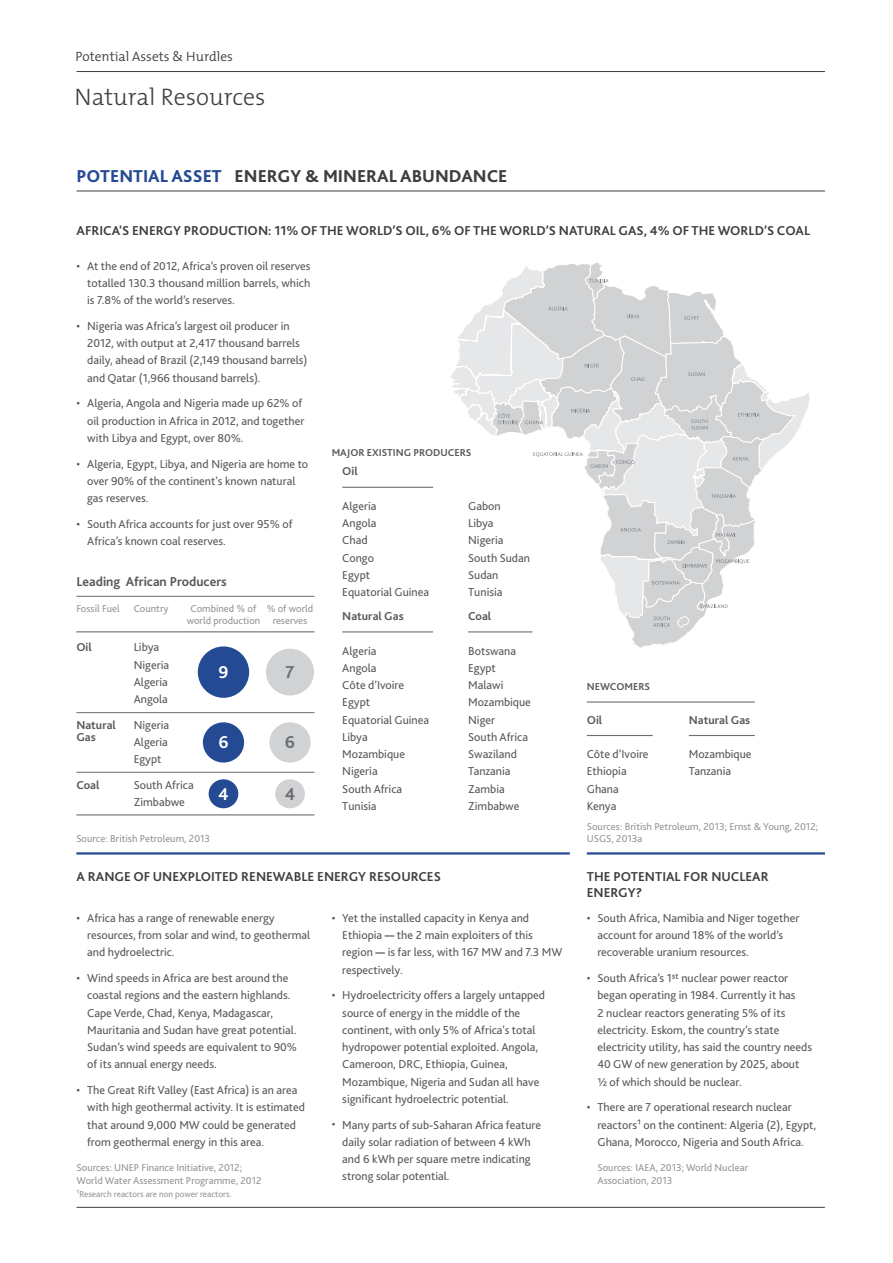
<style>
.page{position:relative;width:893px;height:1263px;background:#fff}
.page>*{position:absolute;margin:0;border:0;box-sizing:border-box;transform-origin:0 0}
.t1{font:300 24px "The Mix 3";color:#3e3e3f}
.t2{font:800 18px "Bliss 2";color:#3e3e3f}
.t3{font:700 18px "Bliss 2";color:#6c6d70}
.t4{font:700 18px "Bliss 2";color:#fff}
.t5{font:700 13.5px/16.2px "Bliss 2";color:#3e3e3f}
.t6{font:700 13.5px "Bliss 2";color:#57585a}
.t7{font:300 13.5px "The Mix 4";color:#3e3e3f}
.t8{font:12px/17.2px "Bliss 2";color:#57585a}
.t9{font:700 12px/12px "Bliss 2";color:#57585a}
.t10{font:10.5px/12.6px "Bliss 2";color:#939598}
.t11{font:700 10.5px "Bliss 2";color:#57585a}
.t12{font:9px "Bliss 2";color:#939598}
.s1{color:#234a93}
.s2{font-weight:800}
</style>
<div class="page">
<hr style="left:77px;top:191px;width:748px;height:1px;background:#3e3e3f">
<hr style="left:77px;top:1207px;width:748px;height:1px;background:#3e3e3f">
<hr style="left:77px;top:71px;width:748px;height:1px;background:#3e3e3f">
<svg style="left:795px;top:393px;width:15px;height:41px"></svg>
<svg style="left:451px;top:263px;width:344px;height:385px"></svg>
<hr style="left:342px;top:487px;width:91px;height:1px;background:#6c6d70">
<hr style="left:587px;top:735px;width:66px;height:1px;background:#6c6d70">
<hr style="left:587px;top:701px;width:168px;height:2px;background:#6c6d70">
<hr style="left:689px;top:735px;width:66px;height:1px;background:#6c6d70">
<hr style="left:342px;top:631px;width:91px;height:1px;background:#6c6d70">
<hr style="left:468px;top:631px;width:64px;height:1px;background:#6c6d70">
<hr style="left:76px;top:852px;width:494px;height:2px;background:#234a93">
<hr style="left:587px;top:852px;width:238px;height:2px;background:#234a93">
<hr style="left:76px;top:631px;width:238px;height:1px;background:#6c6d70">
<hr style="left:76px;top:814px;width:238px;height:1px;background:#6c6d70">
<hr style="left:76px;top:712px;width:238px;height:1px;background:#6c6d70">
<hr style="left:76px;top:596px;width:238px;height:1px;background:#6c6d70">
<hr style="left:76px;top:772px;width:238px;height:1px;background:#6c6d70">
<div style="left:269px;top:722px;width:42px;height:40px;background:#d1d2d4;border-radius:50%"></div>
<div style="left:198px;top:646px;width:51px;height:52px;background:#234a93;border-radius:50%"></div>
<div style="left:203px;top:722px;width:41px;height:40px;background:#234a93;border-radius:50%"></div>
<div style="left:209px;top:779px;width:29px;height:29px;background:#234a93;border-radius:50%"></div>
<div style="left:275px;top:779px;width:30px;height:29px;background:#d1d2d4;border-radius:50%"></div>
<div style="left:266px;top:649px;width:48px;height:46px;background:#d1d2d4;border-radius:50%"></div>
<p class="t7" style="left:75px;top:46px;width:159px">Potential Assets &amp; Hurdles</p>
<h1 class="t1" style="left:75px;top:77px;width:192px">Natural Resources</h1>
<h2 class="t2" style="left:77px;top:165px;width:432px"><span class="s1">POTENTIAL ASSET</span> ENERGY &amp; MINERAL ABUNDANCE</h2>
<p class="t5" style="left:77px;top:222px;width:735px">AFRICA'S ENERGY PRODUCTION: 11% OF THE WORLD’S OIL, 6% OF THE WORLD’S NATURAL GAS, 4% OF THE WORLD’S COAL</p>
<p class="t8" style="left:87px;top:257px;width:225px;text-align:justify">At the end of 2012, Africa’s proven oil reserves totalled 130.3 thousand million barrels, which is 7.8% of the world’s reserves.</p>
<p class="t8" style="left:87px;top:317px;width:222px">Nigeria was Africa’s largest oil producer in 2012, with output at 2,417 thousand barrels daily, ahead of Brazil (2,149 thousand barrels) and Qatar (1,966 thousand barrels).</p>
<p class="t8" style="left:87px;top:394px;width:218px;text-align:justify">Algeria, Angola and Nigeria made up 62% of oil production in Africa in 2012, and together with Libya and Egypt, over 80%.</p>
<p class="t8" style="left:87px;top:455px;width:223px">Algeria, Egypt, Libya, and Nigeria are home to over 90% of the continent's known natural gas reserves.</p>
<p class="t8" style="left:87px;top:515px;width:207px">South Africa accounts for just over 95% of<br>Africa’s known coal reserves.</p>
<p class="t8" style="left:77px;top:257px;width:5px">•</p>
<p class="t8" style="left:77px;top:317px;width:5px">•</p>
<p class="t8" style="left:77px;top:394px;width:5px">•</p>
<p class="t11" style="left:332px;top:446px;width:141px">MAJOR EXISTING PRODUCERS</p>
<p class="t8" style="left:77px;top:455px;width:5px">•</p>
<p class="t9" style="left:342px;top:465px;width:17px">Oil</p>
<p class="t8" style="left:342px;top:497px;width:88px">Algeria<br>Angola<br>Chad<br>Congo<br>Egypt<br>Equatorial Guinea</p>
<p class="t8" style="left:468px;top:497px;width:63px">Gabon<br>Libya<br>Nigeria<br>South Sudan<br>Sudan<br>Tunisia</p>
<p class="t8" style="left:77px;top:515px;width:5px">•</p>
<p class="t6" style="left:76px;top:573px;width:152px">Leading African Producers</p>
<p class="t10" style="left:187px;top:602px;width:75px;text-align:center">Combined % of world production</p>
<p class="t10" style="left:267px;top:602px;width:48px;text-align:center">% of world reserves</p>
<p class="t10" style="left:76px;top:602px;width:45px">Fossil Fuel</p>
<p class="t10" style="left:134px;top:602px;width:36px">Country</p>
<p class="t8" style="left:134px;top:638px;width:37px">Libya<br>Nigeria<br>Algeria<br>Angola</p>
<p class="t8" style="left:134px;top:716px;width:37px;text-align:justify">Nigeria Algeria Egypt</p>
<p class="t8" style="left:134px;top:776px;width:61px">South Africa<br>Zimbabwe</p>
<p class="t9" style="left:342px;top:610px;width:63px">Natural Gas</p>
<p class="t9" style="left:468px;top:610px;width:25px">Coal</p>
<p class="t9" style="left:76px;top:641px;width:17px">Oil</p>
<p class="t8" style="left:342px;top:642px;width:88px">Algeria<br>Angola<br>Côte d’Ivoire<br>Egypt<br>Equatorial Guinea<br>Libya<br>Mozambique<br>Nigeria<br>South Africa<br>Tunisia</p>
<p class="t8" style="left:468px;top:642px;width:64px">Botswana<br>Egypt<br>Malawi<br>Mozambique<br>Niger<br>South Africa<br>Swaziland<br>Tanzania<br>Zambia<br>Zimbabwe</p>
<h2 class="t4" style="left:218px;top:661px;width:12px">9</h2>
<h2 class="t3" style="left:286px;top:661px;width:10px">7</h2>
<p class="t11" style="left:587px;top:680px;width:65px">NEWCOMERS</p>
<p class="t9" style="left:587px;top:713px;width:17px">Oil</p>
<p class="t9" style="left:689px;top:713px;width:63px">Natural Gas</p>
<p class="t9" style="left:76px;top:718px;width:41px">Natural<br>Gas</p>
<h2 class="t4" style="left:218px;top:731px;width:12px">6</h2>
<h2 class="t4" style="left:218px;top:783px;width:12px">4</h2>
<h2 class="t3" style="left:285px;top:783px;width:12px">4</h2>
<h2 class="t3" style="left:285px;top:731px;width:12px">6</h2>
<p class="t8" style="left:587px;top:745px;width:63px">Côte d’Ivoire<br>Ethiopia<br>Ghana<br>Kenya</p>
<p class="t8" style="left:689px;top:745px;width:64px">Mozambique<br>Tanzania</p>
<p class="t9" style="left:76px;top:779px;width:25px">Coal</p>
<p class="t10" style="left:76px;top:832px;width:135px">Source: British Petroleum, 2013</p>
<p class="t10" style="left:587px;top:820px;width:233px">Sources: British Petroleum, 2013; Ernst &amp; Young, 2012;<br>USGS, 2013a</p>
<p class="t5" style="left:77px;top:868px;width:366px">A RANGE OF UNEXPLOITED RENEWABLE ENERGY RESOURCES</p>
<p class="t5" style="left:587px;top:868px;width:183px">THE POTENTIAL FOR NUCLEAR<br>ENERGY?</p>
<p class="t8" style="left:77px;top:909px;width:5px">•</p>
<p class="t8" style="left:597px;top:909px;width:202px">South Africa, Namibia and Niger together account for around 18% of the world’s recoverable uranium resources.</p>
<p class="t8" style="left:597px;top:969px;width:216px">South Africa’s 1st nuclear power reactor began operating in 1984. Currently it has<br>2 nuclear reactors generating 5% of its electricity. Eskom, the country’s state electricity utility, has said the country needs 40 GW of new generation by 2025, about<br>1⁄2 of which should be nuclear.</p>
<p class="t8" style="left:597px;top:1098px;width:220px">There are 7 operational research nuclear reactors¹ on the continent: Algeria (2), Egypt,<br>Ghana, Morocco, Nigeria and South Africa.</p>
<p class="t8" style="left:87px;top:909px;width:225px">Africa has a range of renewable energy resources, from solar and wind, to geothermal and hydroelectric.</p>
<p class="t8" style="left:87px;top:969px;width:211px">Wind speeds in Africa are best around the coastal regions and the eastern highlands.<br>Cape Verde, Chad, Kenya, Madagascar, Mauritania and Sudan have great potential.<br>Sudan’s wind speeds are equivalent to 90% of its annual energy needs.</p>
<p class="t8" style="left:87px;top:1081px;width:220px">The Great Rift Valley (East Africa) is an area with high geothermal activity. It is estimated that around 9,000 MW could be generated from geothermal energy in this area.</p>
<p class="t8" style="left:342px;top:909px;width:222px">Yet the installed capacity in Kenya and Ethiopia <span class="s2">—</span> the 2 main exploiters of this region <span class="s2">—</span> is far less, with 167 MW and 7.3 MW respectively.</p>
<p class="t8" style="left:342px;top:986px;width:204px">Hydroelectricity offers a largely untapped source of energy in the middle of the continent, with only 5% of Africa's total hydropower potential exploited. Angola, Cameroon, DRC, Ethiopia, Guinea, Mozambique, Nigeria and Sudan all have significant hydroelectric potential.</p>
<p class="t8" style="left:342px;top:1116px;width:200px">Many parts of sub-Saharan Africa feature daily solar radiation of between 4 kWh and 6 kWh per square metre indicating strong solar potential.</p>
<p class="t8" style="left:587px;top:909px;width:5px">•</p>
<p class="t8" style="left:332px;top:909px;width:5px">•</p>
<p class="t8" style="left:587px;top:969px;width:5px">•</p>
<p class="t8" style="left:77px;top:969px;width:5px">•</p>
<p class="t8" style="left:332px;top:986px;width:5px">•</p>
<p class="t8" style="left:77px;top:1081px;width:5px">•</p>
<p class="t8" style="left:587px;top:1098px;width:5px">•</p>
<p class="t8" style="left:332px;top:1115px;width:5px">•</p>
<p class="t10" style="left:597px;top:1161px;width:152px">Sources: IAEA, 2013; World Nuclear<br>Association, 2013</p>
<p class="t10" style="left:77px;top:1161px;width:186px">Sources: UNEP Finance Initiative, 2012;<br>World Water Assessment Programme, 2012</p>
<p class="t12" style="left:76px;top:1188px;width:157px">¹Research reactors are non power reactors.</p>
</div>
